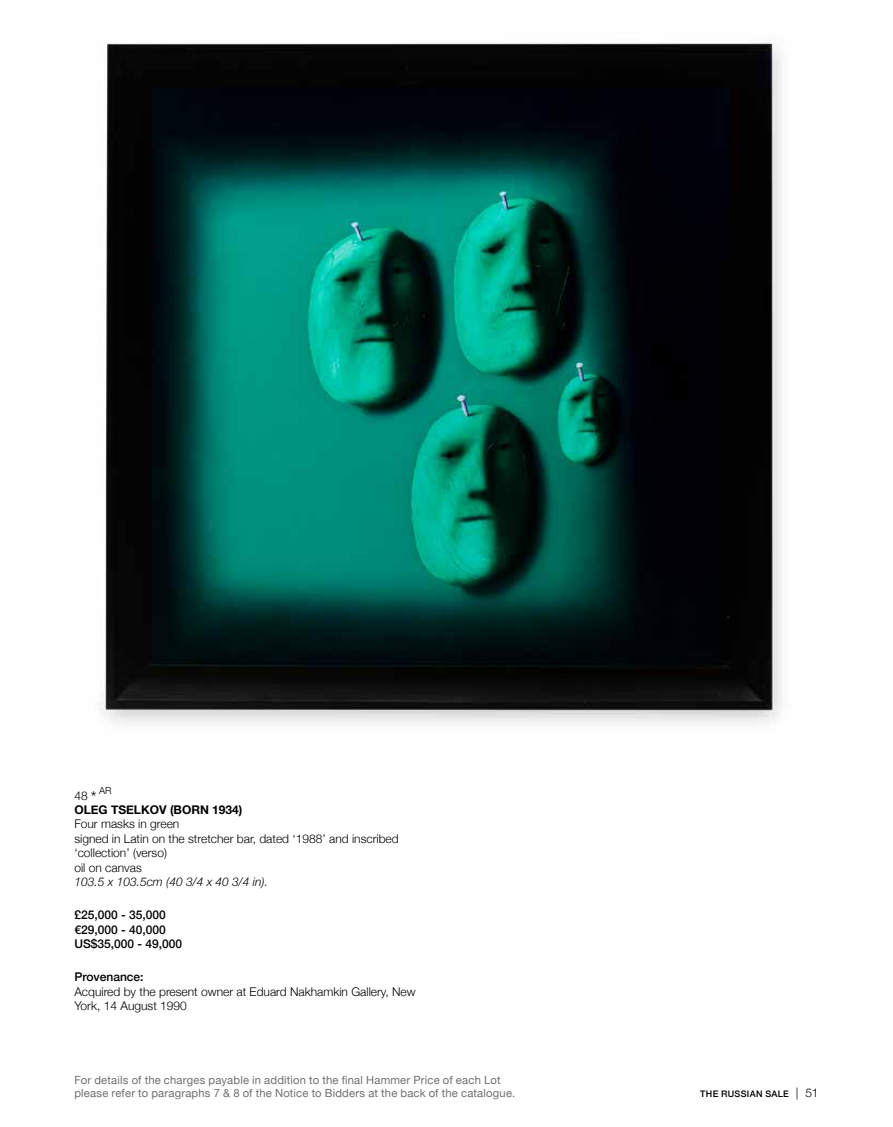
<style>
.page{position:relative;width:893px;height:1127px;background:#fff}
.page>*{position:absolute;margin:0;border:0;box-sizing:border-box;transform-origin:0 0}
.t1{font:300 12px/14.4px "Helvetica Neue";color:#000}
.t2{font:500 12px/14.4px "Helvetica Neue";color:#000}
.t3{font:italic 300 12px "Helvetica Neue";color:#000}
.t4{font:700 12px "Helvetica Neue";color:#000}
.t5{font:11.25px/12.8px "Helvetica Neue";letter-spacing:.015em;color:#6f7070}
.t6{font:300 9.6px "Helvetica Neue";color:#000}
.t7{font:500 9px "Helvetica Neue";letter-spacing:.035em;color:#000}
.s1{font-size:16.5px}
.s2{font-weight:300;font-size:12px}
</style>
<div class="page">
<img style="left:99px;top:42px;width:683px;height:682px">
<p class="t6" style="left:99px;top:783px;width:14px">AR</p>
<p class="t4" style="left:74px;top:800px;width:170px">OLEG TSELKOV (BORN 1934)</p>
<p class="t1" style="left:74px;top:816px;width:326px">Four masks in green<br>signed in Latin on the stretcher bar, dated ‘1988’ and inscribed ‘collection’ (verso)<br>oil on canvas</p>
<p class="t3" style="left:74px;top:872px;width:195px">103.5 x 103.5cm (40 3/4 x 40 3/4 in).</p>
<p class="t2" style="left:74px;top:907px;width:109px">£25,000 - 35,000 €29,000 - 40,000<br>US$35,000 - 49,000</p>
<p class="t2" style="left:74px;top:969px;width:71px">Provenance:</p>
<p class="t1" style="left:74px;top:983px;width:343px">Acquired by the present owner at Eduard Nakhamkin Gallery, New<br>York, 14 August 1990</p>
<p class="t1" style="left:74px;top:787px;width:24px">48 <span class="s1">*</span></p>
<p class="t5" style="left:74px;top:1075px;width:442px">For details of the charges payable in addition to the final Hammer Price of each Lot please refer to paragraphs 7 &amp; 8 of the Notice to Bidders at the back of the catalogue.</p>
<p class="t7" style="left:700px;top:1087px;width:120px">THE RUSSIAN SALE <span class="s2">| 51</span></p>
</div>
